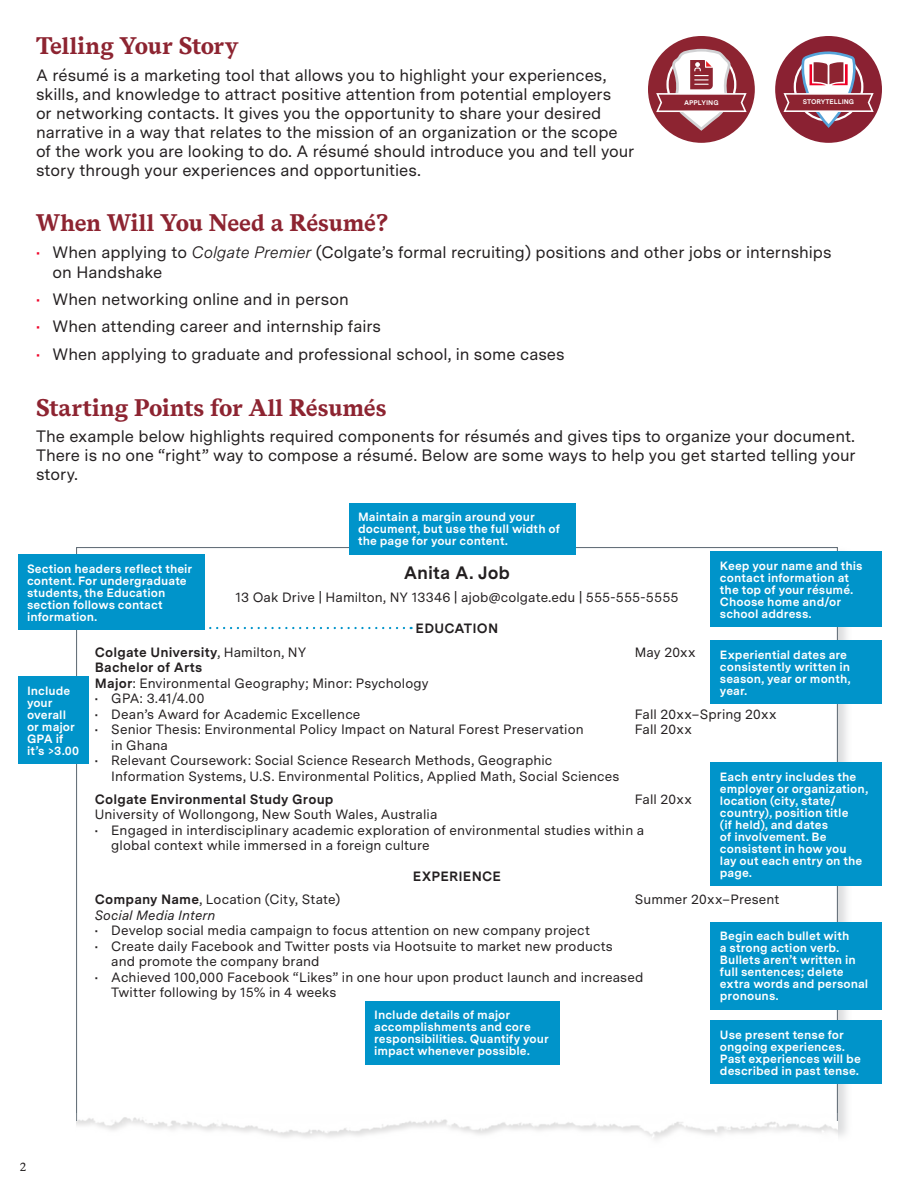
<style>
.page{position:relative;width:918px;height:1188px;background:#fff}
.page>*{position:absolute;margin:0;border:0;box-sizing:border-box;transform-origin:0 0}
.t1{font:700 24px "Messina Serif";letter-spacing:-.005em;color:#8d2431}
.t2{font:700 18px "Messina Sans";letter-spacing:-.005em;color:#231f20}
.Copy{font:16.5px/18.9px "Messina Sans";color:#231f20}
.Bulleted_List{font:16.5px/19.8px "Messina Sans";color:#231f20}
.Bulleted_List-2{font:13.5px/15.6px "Messina Sans";letter-spacing:.01em;color:#231f20}
.Bulleted_List-3{font:700 13.5px "Messina Sans";letter-spacing:.01em;color:#231f20}
.t3{font:italic 13.5px "Messina Sans";letter-spacing:.01em;color:#231f20}
.t4{font:700 12px/12px "Messina Sans";letter-spacing:.005em;color:#fff}
.t5{font:12px "Messina Serif";color:#231f20}
.t6{font:700 6.75px "Messina Sans";color:#fff}
.s1{color:#ef0027}
.s2{font-style:italic}
.s3{font-weight:400}
.s4{font-weight:700}
</style>
<div class="page">
<div style="left:648px;top:36px;width:107px;height:107px;background:#8d2431;border-radius:50%"></div>
<svg style="left:656px;top:49px;width:91px;height:82px"></svg>
<div style="left:775px;top:36px;width:107px;height:107px;background:#8a2132;border-radius:50%"></div>
<svg style="left:784px;top:48px;width:90px;height:82px"></svg>
<img style="left:76px;top:1114px;width:762px;height:26px">
<div style="left:349px;top:503px;width:226px;height:51px;background:#0094ca"></div>
<div style="left:711px;top:551px;width:171px;height:76px;background:#0094ca"></div>
<div style="left:711px;top:1021px;width:171px;height:63px;background:#0094ca"></div>
<div style="left:711px;top:640px;width:171px;height:64px;background:#0094ca"></div>
<svg style="left:204px;top:627px;width:208px;height:2px"></svg>
<div style="left:18px;top:676px;width:71px;height:88px;background:#0094ca"></div>
<div style="left:18px;top:555px;width:186px;height:75px;background:#0094ca"></div>
<div style="left:711px;top:922px;width:171px;height:87px;background:#0094ca"></div>
<div style="left:711px;top:763px;width:171px;height:123px;background:#0094ca"></div>
<div style="left:365px;top:1001px;width:194px;height:63px;background:#0094ca"></div>
<h2 class="t1" style="left:36px;top:31px;width:204px">Telling Your Story</h2>
<p class="Copy" style="left:36px;top:66px;width:600px">A résumé is a marketing tool that allows you to highlight your experiences, skills, and knowledge to attract positive attention from potential employers<br>or networking contacts. It gives you the opportunity to share your desired narrative in a way that relates to the mission of an organization or the scope of the work you are looking to do. A résumé should introduce you and tell your story through your experiences and opportunities.</p>
<h2 class="t1" style="left:36px;top:208px;width:354px">When Will You Need a Résumé?</h2>
<p class="Bulleted_List" style="left:52px;top:243px;width:781px;text-indent:-16px"><span class="s1">•</span> When applying to <span class="s2">Colgate Premier</span> (Colgate’s formal recruiting) positions and other jobs or internships on Handshake</p>
<p class="Bulleted_List" style="left:36px;top:290px;width:314px"><span class="s1">•</span> When networking online and in person</p>
<p class="Bulleted_List" style="left:36px;top:318px;width:347px"><span class="s1">•</span> When attending career and internship fairs</p>
<p class="Bulleted_List" style="left:36px;top:345px;width:530px"><span class="s1">•</span> When applying to graduate and professional school, in some cases</p>
<h2 class="t1" style="left:36px;top:393px;width:352px">Starting Points for All Résumés</h2>
<p class="Copy" style="left:36px;top:428px;width:821px;text-align:justify">The example below highlights required components for résumés and gives tips to organize your document.<br>There is no one “right” way to compose a résumé. Below are some ways to help you get started telling your story.</p>
<p class="t6" style="left:684px;top:98px;width:36px">APPLYING</p>
<p class="t6" style="left:803px;top:98px;width:53px">STORYTELLING</p>
<p class="t4" style="left:358px;top:512px;width:204px">Maintain a margin around your document, but use the full width of the page for your content.</p>
<p class="t4" style="left:720px;top:560px;width:144px">Keep your name and this contact information at the top of your résumé.<br>Choose home and/or school address.</p>
<p class="t4" style="left:27px;top:564px;width:167px">Section headers reflect their content. For undergraduate students, the Education section follows contact information.</p>
<p class="t2" style="left:404px;top:562px;width:108px">Anita A. Job</p>
<p class="Bulleted_List-2" style="left:235px;top:591px;width:444px">13 Oak Drive | Hamilton, NY 13346 | ajob@colgate.edu | 555-555-5555</p>
<p class="Bulleted_List-3" style="left:416px;top:620px;width:84px">EDUCATION</p>
<p class="Bulleted_List-3" style="left:95px;top:644px;width:213px">Colgate University<span class="s3">, Hamilton, NY</span></p>
<p class="Bulleted_List-2" style="left:635px;top:645px;width:63px">May 20xx</p>
<p class="Bulleted_List-3" style="left:95px;top:659px;width:109px">Bachelor of Arts</p>
<p class="Bulleted_List-2" style="left:95px;top:676px;width:335px"><span class="s4">Major</span>: Environmental Geography; Minor: Psychology</p>
<p class="Bulleted_List-2" style="left:95px;top:691px;width:111px">• GPA: 3.41/4.00</p>
<p class="Bulleted_List-2" style="left:95px;top:707px;width:267px">• Dean’s Award for Academic Excellence</p>
<p class="Bulleted_List-2" style="left:635px;top:707px;width:143px">Fall 20xx–Spring 20xx</p>
<p class="Bulleted_List-2" style="left:95px;top:722px;width:490px">• Senior Thesis: Environmental Policy Impact on Natural Forest Preservation</p>
<p class="Bulleted_List-2" style="left:635px;top:722px;width:59px">Fall 20xx</p>
<p class="Bulleted_List-2" style="left:111px;top:738px;width:58px">in Ghana</p>
<p class="Bulleted_List-2" style="left:111px;top:753px;width:510px;text-indent:-16px">• Relevant Coursework: Social Science Research Methods, Geographic<br>Information Systems, U.S. Environmental Politics, Applied Math, Social Sciences</p>
<p class="Bulleted_List-3" style="left:95px;top:791px;width:240px">Colgate Environmental Study Group</p>
<p class="Bulleted_List-2" style="left:635px;top:792px;width:59px">Fall 20xx</p>
<p class="Bulleted_List-2" style="left:95px;top:808px;width:344px">University of Wollongong, New South Wales, Australia</p>
<p class="Bulleted_List-2" style="left:111px;top:823px;width:535px;text-indent:-16px">• Engaged in interdisciplinary academic exploration of environmental studies within a global context while immersed in a foreign culture</p>
<p class="Bulleted_List-3" style="left:413px;top:868px;width:90px">EXPERIENCE</p>
<p class="Bulleted_List-2" style="left:95px;top:892px;width:247px"><span class="s4">Company Name</span>, Location (City, State)</p>
<p class="Bulleted_List-2" style="left:635px;top:892px;width:146px">Summer 20xx–Present</p>
<p class="t3" style="left:95px;top:907px;width:122px">Social Media Intern</p>
<p class="Bulleted_List-2" style="left:95px;top:923px;width:497px">• Develop social media campaign to focus attention on new company project</p>
<p class="Bulleted_List-2" style="left:111px;top:939px;width:503px;text-indent:-16px">• Create daily Facebook and Twitter posts via Hootsuite to market new products and promote the company brand</p>
<p class="Bulleted_List-2" style="left:111px;top:970px;width:534px;text-indent:-16px">• Achieved 100,000 Facebook “Likes” in one hour upon product launch and increased<br>Twitter following by 15% in 4 weeks</p>
<p class="t4" style="left:720px;top:649px;width:132px">Experiential dates are consistently written in season, year or month,</p>
<p class="t4" style="left:27px;top:685px;width:45px">Include</p>
<p class="t4" style="left:720px;top:685px;width:29px">year.</p>
<p class="t4" style="left:27px;top:697px;width:54px">your overall or major<br>GPA if it’s &gt;3.00</p>
<p class="t4" style="left:720px;top:771px;width:150px">Each entry includes the employer or organization, location (city, state/ country), position title<br>(if held), and dates<br>of involvement. Be consistent in how you<br>lay out each entry on the page.</p>
<p class="t4" style="left:720px;top:931px;width:150px">Begin each bullet with<br>a strong action verb.<br>Bullets aren’t written in full sentences; delete extra words and personal pronouns.</p>
<p class="t5" style="left:20px;top:1160px;width:8px">2</p>
<p class="t4" style="left:374px;top:1010px;width:176px">Include details of major accomplishments and core responsibilities. Quantify your impact whenever possible.</p>
<p class="t4" style="left:720px;top:1029px;width:142px">Use present tense for ongoing experiences.<br>Past experiences will be described in past tense.</p>
</div>
